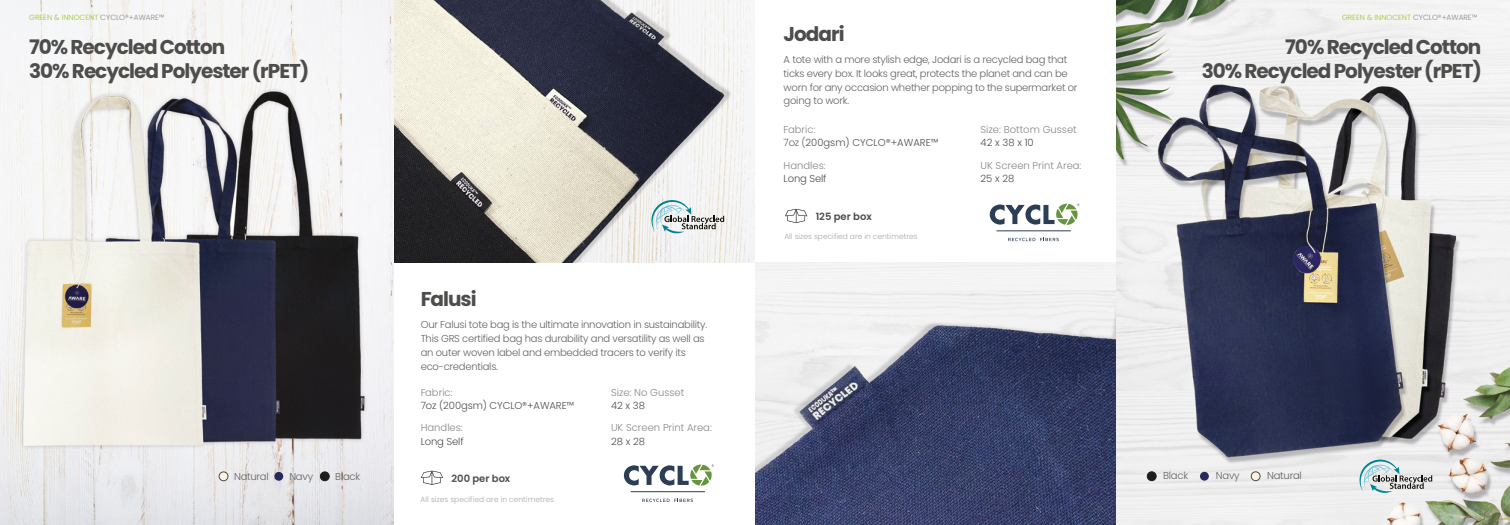
<style>
.page{position:relative;width:1510px;height:525px;background:#fff}
.page>*{position:absolute;margin:0;border:0;box-sizing:border-box;transform-origin:0 0}
.t1{font:700 20px/23.1px "Poppins";letter-spacing:-.05em;color:#4d4d4c}
.t2{font:300 10px/13.8px "Poppins";letter-spacing:-.025em;color:#626260}
.t3{font:300 10px "Poppins";color:#898789}
.t4{font:300 10px "Poppins";letter-spacing:-.01em;color:#4e4d4c}
.t5{font:600 10px "Poppins";color:#4e4d4c}
.t6{font:300 7.5px "Poppins";color:#a9a9a9}
.t7{font:300 7.5px "Poppins";color:#9cc429}
.s1{color:#898789}
.s2{color:#626260}
</style>
<div class="page">
<img style="left:393px;top:0;width:362px;height:262px">
<img style="left:0;top:0;width:393px;height:524px">
<div style="left:219px;top:471px;width:9px;height:9px;background:#fbf2e1;border-radius:50%"></div>
<div style="left:219px;top:471px;width:9px;height:9px;border:1px solid #4e4d4c;border-radius:50%"></div>
<div style="left:274px;top:471px;width:9px;height:9px;background:#27295d;border-radius:50%"></div>
<div style="left:320px;top:471px;width:9px;height:9px;background:#1d1d1b;border-radius:50%"></div>
<div style="left:320px;top:471px;width:9px;height:9px;border:1px solid #1d1d1b;border-radius:50%"></div>
<svg style="left:642px;top:498px;width:51px;height:3px"></svg>
<svg style="left:624px;top:464px;width:90px;height:21px"></svg>
<hr style="left:630px;top:491px;width:75px;height:1px;background:#2c3e55">
<svg style="left:421px;top:470px;width:22px;height:14px"></svg>
<svg style="left:651px;top:200px;width:73px;height:33px"></svg>
<img style="left:755px;top:262px;width:361px;height:262px">
<img style="left:1116px;top:0;width:393px;height:524px">
<svg style="left:1008px;top:238px;width:50px;height:3px"></svg>
<svg style="left:989px;top:203px;width:91px;height:22px"></svg>
<hr style="left:996px;top:230px;width:74px;height:1px;background:#2c3e55">
<svg style="left:785px;top:209px;width:22px;height:14px"></svg>
<div style="left:1200px;top:471px;width:8px;height:9px;background:#27295d;border-radius:50%"></div>
<div style="left:1147px;top:471px;width:9px;height:9px;background:#1d1d1b;border-radius:50%"></div>
<div style="left:1147px;top:471px;width:9px;height:9px;border:1px solid #1d1d1b;border-radius:50%"></div>
<div style="left:1251px;top:471px;width:9px;height:9px;background:#fbf2e1;border-radius:50%"></div>
<div style="left:1251px;top:471px;width:9px;height:9px;border:1px solid #4e4d4c;border-radius:50%"></div>
<svg style="left:1359px;top:459px;width:73px;height:33px"></svg>
<p class="t7" style="left:29px;top:13px;width:137px">GREEN &amp; INNOCENT <span class="s1">CYCLO®+AWARE™</span></p>
<h1 class="t1" style="left:29px;top:36px;width:282px">70% Recycled Cotton<br>30% Recycled Polyester (rPET)</h1>
<p class="t2" style="left:234px;top:469px;width:36px">Natural</p>
<p class="t2" style="left:289px;top:469px;width:25px">Navy</p>
<p class="t2" style="left:335px;top:469px;width:26px">Black</p>
<h1 class="t1" style="left:421px;top:288px;width:57px">Falusi</h1>
<p class="t2" style="left:421px;top:318px;width:288px">Our Falusi tote bag is the ultimate innovation in sustainability.<br>This GRS certified bag has durability and versatility as well as an outer woven label and embedded tracers to verify its eco-credentials.</p>
<p class="t3" style="left:421px;top:386px;width:33px">Fabric:</p>
<p class="t3" style="left:421px;top:422px;width:44px">Handles:</p>
<p class="t4" style="left:421px;top:435px;width:44px">Long Self</p>
<p class="t4" style="left:421px;top:400px;width:155px">7oz (200gsm) CYCLO®+AWARE™</p>
<p class="t5" style="left:451px;top:472px;width:60px">200 per box</p>
<p class="t6" style="left:421px;top:495px;width:135px">All sizes specified are in centimetres</p>
<p class="t3" style="left:611px;top:386px;width:75px">Size: No Gusset</p>
<p class="t3" style="left:611px;top:422px;width:102px">UK Screen Print Area:</p>
<p class="t4" style="left:611px;top:435px;width:35px">28 x 28</p>
<p class="t4" style="left:611px;top:400px;width:36px">42 x 38</p>
<h1 class="t1" style="left:783px;top:23px;width:62px">Jodari</h1>
<p class="t2" style="left:783px;top:53px;width:295px">A tote with a more stylish edge, Jodari is a recycled bag that ticks every box. It looks great, protects the planet and can be worn for any occasion whether popping to the supermarket or going to work.</p>
<p class="t3" style="left:783px;top:124px;width:33px">Fabric:</p>
<p class="t3" style="left:980px;top:124px;width:98px">Size: Bottom Gusset</p>
<p class="t3" style="left:783px;top:159px;width:44px">Handles:</p>
<p class="t4" style="left:783px;top:173px;width:44px">Long Self</p>
<p class="t4" style="left:783px;top:137px;width:156px"><span class="s2">7oz (</span>200gsm) CYCLO®+AWARE™</p>
<p class="t4" style="left:980px;top:137px;width:55px">42 x 38 x 10</p>
<p class="t3" style="left:980px;top:159px;width:102px">UK Screen Print Area:</p>
<p class="t4" style="left:980px;top:173px;width:35px">25 x 28</p>
<p class="t5" style="left:815px;top:210px;width:58px">125 per box</p>
<p class="t6" style="left:784px;top:232px;width:135px">All sizes specified are in centimetres</p>
<p class="t7" style="left:1342px;top:13px;width:137px">GREEN &amp; INNOCENT <span class="s1">CYCLO®+AWARE™</span></p>
<h1 class="t1" style="left:1201px;top:36px;width:282px;text-align:right">70% Recycled Cotton<br>30% Recycled Polyester (rPET)</h1>
<p class="t2" style="left:1163px;top:468px;width:26px">Black</p>
<p class="t2" style="left:1215px;top:468px;width:25px">Navy</p>
<p class="t2" style="left:1267px;top:468px;width:36px">Natural</p>
</div>
